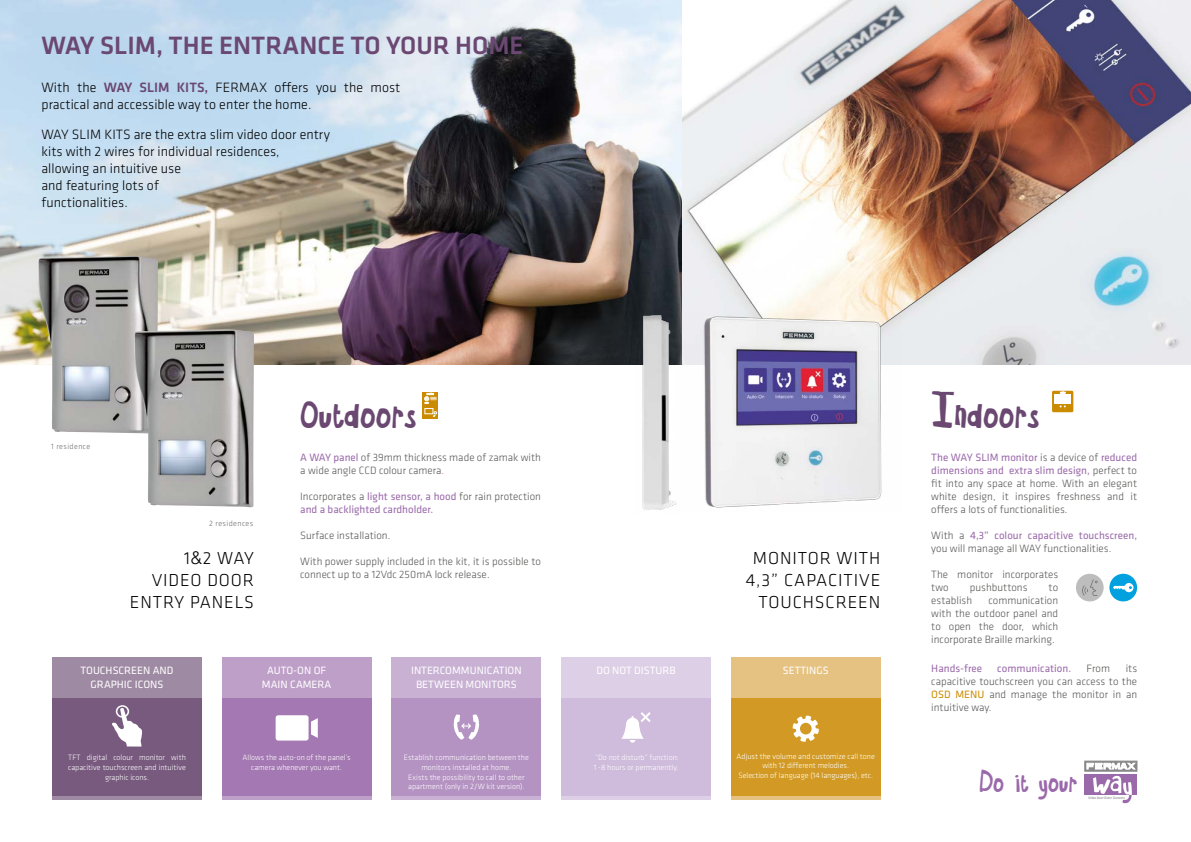
<style>
.page{position:relative;width:1191px;height:842px;background:#fff}
.page>*{position:absolute;margin:0;border:0;box-sizing:border-box;transform-origin:0 0}
.t1{font:30px "Havent Sleptin Two Days Shadow";color:#6a4871}
.t2{font:500 26px "Klavika";color:#6a4871}
.t3{font:21px "Havent Sleptin Two Days Shadow";color:#9a69aa}
.t4{font:300 18px/22px "Klavika";letter-spacing:.05em;color:#000;text-align:right}
.t5{font:300 14px/17px "Klavika";letter-spacing:.005em;color:#000}
.t6{font:300 11px/13px "Klavika";letter-spacing:.005em;color:#575756}
.t7{font:11px/13.2px "Klavika";color:#fff;text-align:center}
.t8{font:11px/13px "Klavika";letter-spacing:.005em;color:#9a69aa}
.t9{font:300 8px/9.6px "Klavika";color:#fff;text-align:center}
.t10{font:300 8px "Klavika";letter-spacing:.05em;color:#706f6f}
.t11{font:2.9px "Hobo Std";letter-spacing:.02em;color:#9d9d9c}
.s1{font-weight:500;color:#6a4871}
.s2{font-family:"Helvetica Neue LT Std"}
.s3{font-weight:400;color:#9a69aa}
.s4{color:#ea5297}
.s5{font-weight:300;color:#575756}
.s6{font-weight:400;color:#cb8b00}
</style>
<div class="page">
<img style="left:0;top:0;width:1191px;height:364px">
<div style="left:52px;top:658px;width:150px;height:142px;background:#9f8aa4"></div>
<div style="left:52px;top:698px;width:150px;height:97px;background:#785a7f"></div>
<svg style="left:112px;top:705px;width:30px;height:41px"></svg>
<svg style="left:1052px;top:391px;width:21px;height:21px"></svg>
<div style="left:1054px;top:394px;width:16px;height:10px;background:#fff"></div>
<svg style="left:1059px;top:405px;width:6px;height:5px"></svg>
<div style="left:422px;top:392px;width:16px;height:26px;background:#cb8b00"></div>
<svg style="left:424px;top:393px;width:13px;height:11px"></svg>
<div style="left:425px;top:408px;width:8px;height:6px;border:1px solid #fff"></div>
<svg style="left:433px;top:411px;width:4px;height:6px"></svg>
<img style="left:633px;top:311px;width:49px;height:199px">
<div style="left:222px;top:658px;width:149px;height:142px;background:#be9fc8"></div>
<div style="left:222px;top:698px;width:149px;height:97px;background:#a478b2"></div>
<div style="left:392px;top:658px;width:149px;height:142px;background:#c9b1d4"></div>
<div style="left:392px;top:698px;width:149px;height:97px;background:#b492c2"></div>
<svg style="left:453px;top:714px;width:26px;height:26px"></svg>
<div style="left:561px;top:658px;width:149px;height:142px;background:#ddcfe6"></div>
<div style="left:561px;top:698px;width:149px;height:97px;background:#cfbbdb"></div>
<svg style="left:621px;top:712px;width:29px;height:31px"></svg>
<div style="left:731px;top:658px;width:149px;height:142px;background:#e5c281"></div>
<div style="left:731px;top:698px;width:149px;height:97px;background:#d29a24"></div>
<div style="left:1109px;top:574px;width:28px;height:27px;background:#00a1de;border-radius:50%"></div>
<svg style="left:1113px;top:583px;width:20px;height:9px"></svg>
<div style="left:1076px;top:574px;width:27px;height:27px;background:#bebdbd;border-radius:50%"></div>
<svg style="left:1082px;top:579px;width:15px;height:17px"></svg>
<svg style="left:1084px;top:761px;width:53px;height:10px"></svg>
<svg style="left:1086px;top:763px;width:49px;height:6px"></svg>
<div style="left:1084px;top:774px;width:53px;height:21px;background:#9a69aa"></div>
<svg style="left:1093px;top:776px;width:38px;height:27px"></svg>
<img style="left:37px;top:256px;width:121px;height:177px">
<img style="left:133px;top:329px;width:121px;height:178px">
<svg style="left:792px;top:716px;width:27px;height:26px"></svg>
<img style="left:684px;top:313px;width:217px;height:195px">
<svg style="left:276px;top:715px;width:42px;height:25px"></svg>
<h2 class="t2" style="left:41px;top:31px;width:483px">WAY SLIM, THE ENTRANCE TO YOUR HOME</h2>
<p class="t5" style="left:41px;top:79px;width:360px">With the <span class="s1">WAY SLIM KITS,</span> FERMAX offers you the most practical and accessible way to enter the home.</p>
<p class="t5" style="left:41px;top:126px;width:290px">WAY SLIM KITS are the extra slim video door entry kits with 2 wires for individual residences, allowing an intuitive use<br>and featuring lots of<br>functionalities.</p>
<p class="t10" style="left:51px;top:442px;width:41px">1 residence</p>
<p class="t10" style="left:209px;top:519px;width:46px">2 residences</p>
<h3 class="t4" style="left:130px;top:548px;width:125px">1<span class="s2">&amp;</span>2 WAY<br>VIDEO DOOR<br>ENTRY PANELS</h3>
<p class="t7" style="left:81px;top:664px;width:94px">TOUCHSCREEN AND<br>GRAPHIC ICONS</p>
<h1 class="t1" style="left:300px;top:400px;width:118px">Outdoors</h1>
<h1 class="t1" style="left:931px;top:400px;width:110px">Indoors</h1>
<p class="t6" style="left:300px;top:451px;width:242px"><span class="s3">A WAY panel</span> of 39mm thickness made of zamak with a wide angle CCD colour camera<span class="s4">.</span></p>
<p class="t8" style="left:300px;top:490px;width:242px"><span class="s5">Incorporates a</span> light sensor, a hood <span class="s5">for rain protection </span>and a backlighted cardholder.</p>
<p class="t6" style="left:300px;top:529px;width:92px">Surface installation.</p>
<p class="t6" style="left:300px;top:555px;width:242px">With power supply included in the kit, it is possible to connect up to a 12Vdc 250mA lock release.</p>
<h3 class="t4" style="left:746px;top:548px;width:136px">MONITOR WITH<br>4,3” CAPACITIVE<br>TOUCHSCREEN</h3>
<p class="t6" style="left:931px;top:451px;width:207px;text-align:justify"><span class="s3">The WAY SLIM monitor</span> is a device of <span class="s3">reduced dimensions and extra slim design,</span> perfect to fit into any space at home. With an elegant white design, it inspires freshness and it offers a lots of functionalities.</p>
<p class="t6" style="left:931px;top:529px;width:207px">With a <span class="s3">4,3” colour capacitive touchscreen, </span>you will manage all WAY functionalities.</p>
<p class="t6" style="left:931px;top:568px;width:128px">The monitor incorporates two</p>
<p class="t6" style="left:970px;top:581px;width:59px">pushbuttons</p>
<p class="t6" style="left:1048px;top:581px;width:11px">to</p>
<p class="t6" style="left:931px;top:594px;width:42px">establish</p>
<p class="t6" style="left:931px;top:594px;width:128px;text-align:justify;text-indent:57px">communication with the outdoor panel and to open the door, which incorporate Braille marking.</p>
<p class="t7" style="left:262px;top:664px;width:71px">AUTO-ON OF<br>MAIN CAMERA</p>
<p class="t7" style="left:411px;top:664px;width:112px">INTERCOMMUNICATION<br>BETWEEN MONITORS</p>
<p class="t7" style="left:596px;top:664px;width:81px">DO NOT DISTURB</p>
<p class="t7" style="left:783px;top:664px;width:47px">SETTINGS</p>
<p class="t8" style="left:931px;top:662px;width:52px">Hands-free</p>
<p class="t8" style="left:997px;top:662px;width:75px">communication.</p>
<p class="t6" style="left:1086px;top:662px;width:25px">From</p>
<p class="t6" style="left:931px;top:662px;width:207px;text-align:justify;text-indent:194px">its capacitive touchscreen you can access to the <span class="s6">OSD MENU</span> and manage the monitor in an intuitive way.</p>
<p class="t9" style="left:68px;top:753px;width:119px">TFT digital colour monitor with capacitive touchscreen and intuitive graphic icons.</p>
<p class="t9" style="left:243px;top:753px;width:110px">Allows the auto-on of the panel’s camera whenever you want.</p>
<p class="t9" style="left:404px;top:753px;width:127px">Establish communication between the monitors installed at home.<br>Exists the possibility to call to other apartment (only in 2/W kit version).</p>
<p class="t9" style="left:594px;top:753px;width:87px;text-align:left">“Do not disturb” function:<br>1 -8 hours or permanently.</p>
<p class="t9" style="left:736px;top:751px;width:140px">Adjust the volume and customize call tone with 12 different melodies.<br>Selection of language (14 languages), etc.</p>
<h3 class="t3" style="left:979px;top:773px;width:100px">Do it your</h3>
<p class="t11" style="left:1088px;top:795px;width:38px">Video Door Entry Systems</p>
</div>
